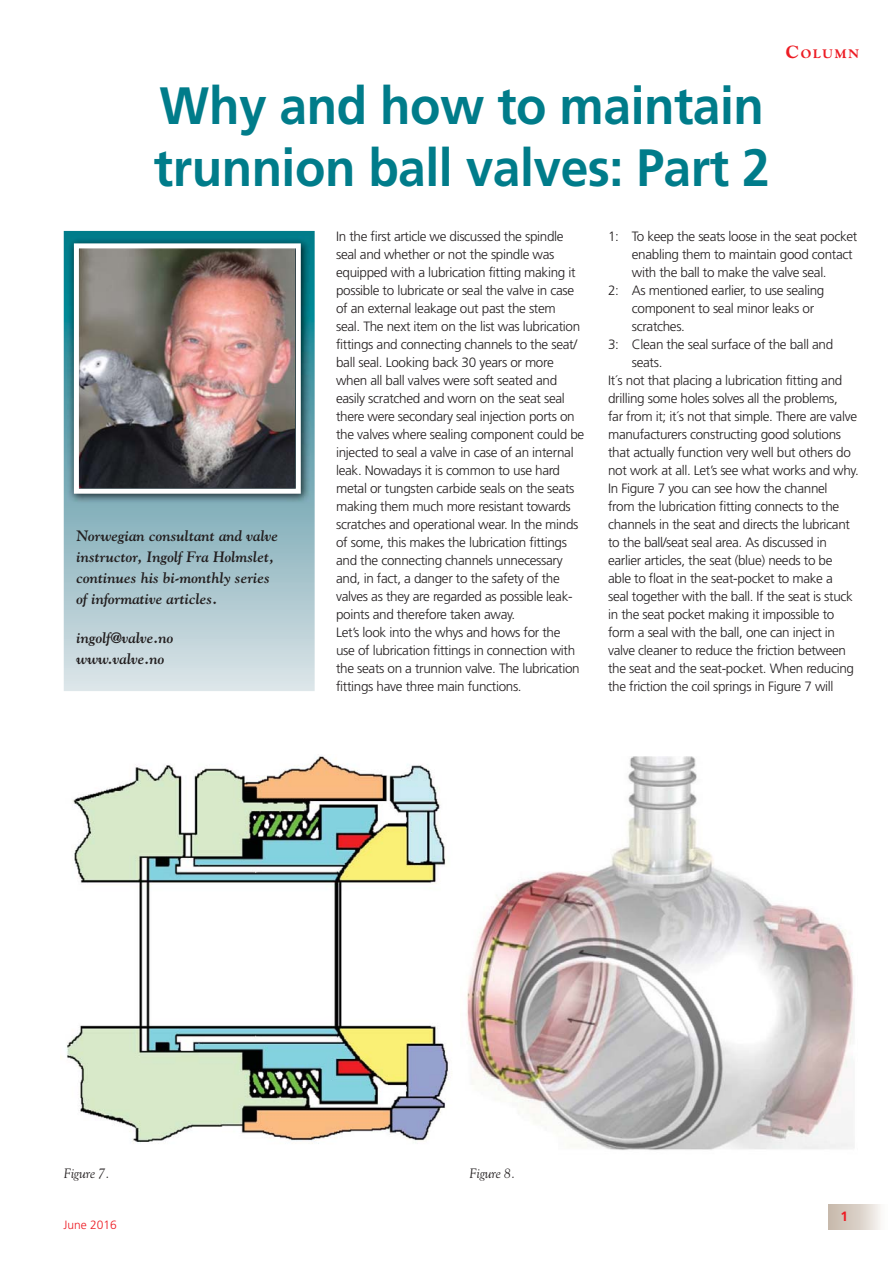
<style>
.page{position:relative;width:893px;height:1263px;background:#fff}
.page>*{position:absolute;margin:0;border:0;box-sizing:border-box;transform-origin:0 0}
.t1{font:700 52.5px/61.5px "Frutiger";letter-spacing:-.01em;color:#007c8a;scale:.95 1}
.t2{font:italic 700 15px/21px "Goudy";color:#231f20}
.t3{font:300 13.5px/18px "Frutiger";letter-spacing:-.025em;color:#231f20}
.t4{font:italic 13.5px "Goudy";letter-spacing:-.01em;color:#231f20}
.t5{font:700 13.5px "Frutiger";color:#ed1c24}
.t6{font:800 12.6px "Goudy";letter-spacing:.145em;color:#ed1c24}
.t7{font:300 12px "Frutiger";color:#ed1c24}
.s1{font-size:18px}
</style>
<div class="page">
<div style="left:828px;top:1204px;width:60px;height:25px;background:linear-gradient(to right,#c2b2a3,#faf9f7)"></div>
<svg style="left:64px;top:231px;width:251px;height:460px;background:#a4c4cc"></svg>
<img style="left:68px;top:237px;width:242px;height:266px">
<img style="left:74px;top:243px;width:227px;height:251px">
<img style="left:67px;top:755px;width:382px;height:389px">
<img style="left:466px;top:756px;width:388px;height:394px">
<h1 class="t1" style="left:154px;top:80px;width:650px">Why and how to maintain trunnion ball valves: Part 2</h1>
<p class="t6" style="left:786px;top:49px;width:75px"><span class="s1">C</span>OLUMN</p>
<p class="t2" style="left:76px;top:526px;width:203px">Norwegian consultant and valve instructor, Ingolf Fra Holmslet, continues his bi-monthly series of informative articles.</p>
<p class="t2" style="left:76px;top:628px;width:99px">ingolf@valve.no www.valve.no</p>
<p class="t3" style="left:336px;top:228px;width:250px">In the first article we discussed the spindle seal and whether or not the spindle was equipped with a lubrication fitting making it possible to lubricate or seal the valve in case of an external leakage out past the stem<br>seal. The next item on the list was lubrication fittings and connecting channels to the seat/ ball seal. Looking back 30 years or more when all ball valves were soft seated and easily scratched and worn on the seat seal there were secondary seal injection ports on the valves where sealing component could be injected to seal a valve in case of an internal leak. Nowadays it is common to use hard metal or tungsten carbide seals on the seats making them much more resistant towards scratches and operational wear. In the minds of some, this makes the lubrication fittings and the connecting channels unnecessary and, in fact, a danger to the safety of the valves as they are regarded as possible leak&shy;points and therefore taken away.<br>Let’s look into the whys and hows for the<br>use of lubrication fittings in connection with the seats on a trunnion valve. The lubrication fittings have three main functions.</p>
<p class="t3" style="left:608px;top:228px;width:251px">1: To keep the seats loose in the seat pocket</p>
<p class="t3" style="left:632px;top:246px;width:222px">enabling them to maintain good contact</p>
<p class="t3" style="left:632px;top:264px;width:196px">with the ball to make the valve seal.</p>
<p class="t3" style="left:608px;top:282px;width:218px">2: As mentioned earlier, to use sealing</p>
<p class="t3" style="left:632px;top:300px;width:184px">component to seal minor leaks or</p>
<p class="t3" style="left:632px;top:318px;width:55px">scratches.</p>
<p class="t3" style="left:608px;top:336px;width:227px">3: Clean the seal surface of the ball and</p>
<p class="t3" style="left:632px;top:354px;width:32px">seats.</p>
<p class="t3" style="left:608px;top:372px;width:236px">It´s not that placing a lubrication fitting and</p>
<p class="t3" style="left:608px;top:390px;width:231px">drilling some holes solves all the problems,</p>
<p class="t3" style="left:608px;top:408px;width:250px">far from it; it´s not that simple. There are valve</p>
<p class="t3" style="left:608px;top:426px;width:235px">manufacturers constructing good solutions</p>
<p class="t3" style="left:608px;top:444px;width:244px">that actually function very well but others do</p>
<p class="t3" style="left:608px;top:462px;width:252px">not work at all. Let’s see what works and why.</p>
<p class="t3" style="left:608px;top:480px;width:221px">In Figure 7 you can see how the channel</p>
<p class="t3" style="left:608px;top:498px;width:233px">from the lubrication fitting connects to the</p>
<p class="t3" style="left:608px;top:516px;width:243px">channels in the seat and directs the lubricant</p>
<p class="t3" style="left:608px;top:534px;width:220px">to the ball/seat seal area. As discussed in</p>
<p class="t3" style="left:608px;top:552px;width:226px">earlier articles, the seat (blue) needs to be</p>
<p class="t3" style="left:608px;top:570px;width:226px">able to float in the seat-pocket to make a</p>
<p class="t3" style="left:608px;top:588px;width:246px">seal together with the ball. If the seat is stuck</p>
<p class="t3" style="left:608px;top:606px;width:228px">in the seat pocket making it impossible to</p>
<p class="t3" style="left:608px;top:624px;width:229px">form a seal with the ball, one can inject in</p>
<p class="t3" style="left:608px;top:642px;width:239px">valve cleaner to reduce the friction between</p>
<p class="t3" style="left:608px;top:660px;width:247px">the seat and the seat-pocket. When reducing</p>
<p class="t3" style="left:608px;top:678px;width:227px">the friction the coil springs in Figure 7 will</p>
<p class="t4" style="left:64px;top:1168px;width:47px">Figure 7.</p>
<p class="t4" style="left:469px;top:1168px;width:47px">Figure 8.</p>
<p class="t7" style="left:64px;top:1220px;width:55px">June 2016</p>
<p class="t5" style="left:840px;top:1211px;width:9px">1</p>
</div>
